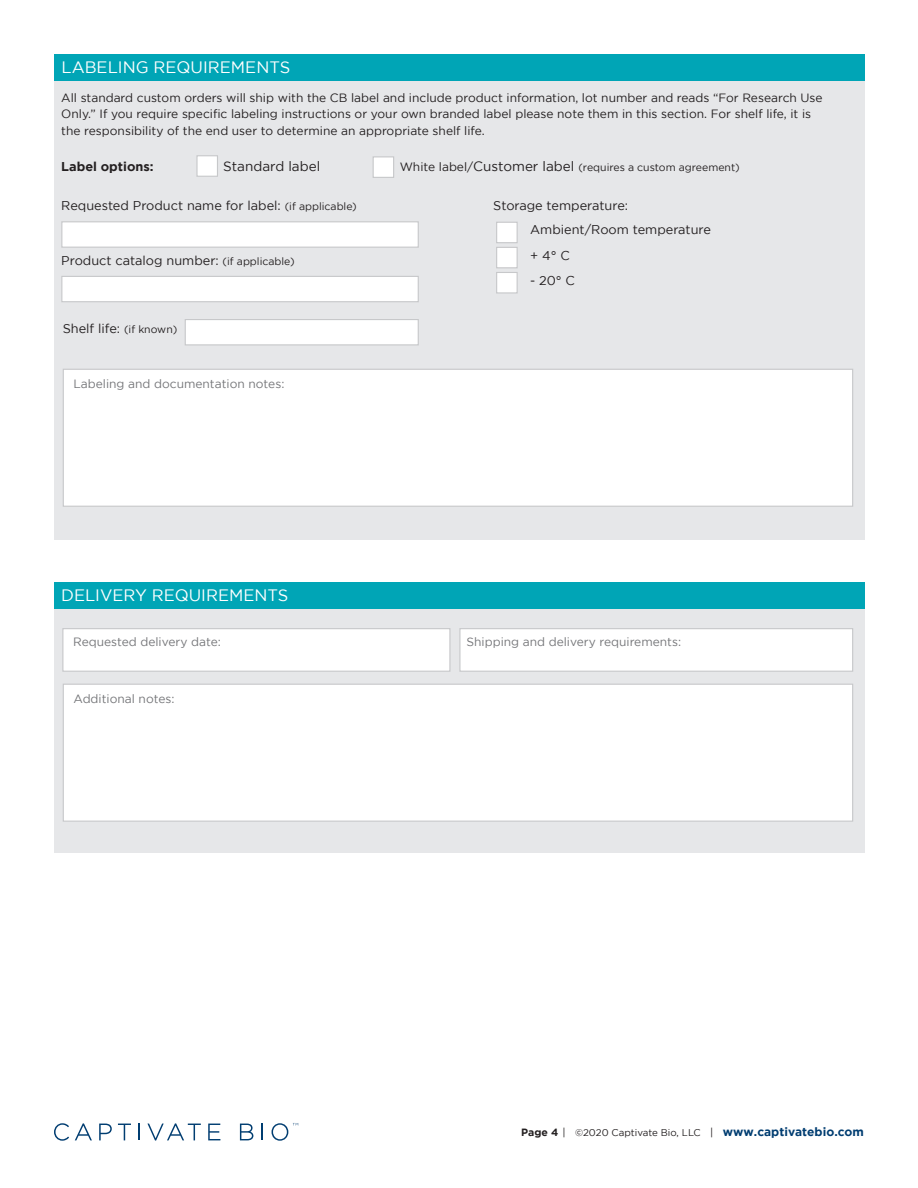
<style>
.page{position:relative;width:918px;height:1188px;background:#fff}
.page>*{position:absolute;margin:0;border:0;box-sizing:border-box;transform-origin:0 0}
.t1{font:16.5px "Gotham";color:#fff}
.t2{font:13.5px "Gotham";color:#231f20}
.t3{font:12.75px "Gotham";color:#231f20}
.t4{font:700 12.75px "Gotham";color:#231f20}
.t5{font:12px/16.5px "Gotham";color:#231f20}
.t6{font:12px "Gotham";color:#757679}
.t7{font:10.5px "Gotham";color:#231f20}
.t8{font:9.75px "Gotham";color:#231f20}
.s1{font-size:12px}
.s2{font-size:13.5px}
.s3{font-size:10.5px}
.s4{font-weight:700;font-size:10.5px}
.s5{font-weight:700;font-size:12px;color:#003d71}
</style>
<div class="page">
<svg style="left:54px;top:1123px;width:15px;height:18px"></svg>
<svg style="left:75px;top:1123px;width:17px;height:17px"></svg>
<svg style="left:99px;top:1124px;width:13px;height:16px"></svg>
<svg style="left:118px;top:1124px;width:13px;height:16px"></svg>
<svg style="left:139px;top:1124px;width:1px;height:16px"></svg>
<svg style="left:147px;top:1123px;width:54px;height:18px"></svg>
<svg style="left:208px;top:1124px;width:12px;height:16px"></svg>
<svg style="left:240px;top:1124px;width:13px;height:16px"></svg>
<svg style="left:262px;top:1124px;width:1px;height:16px"></svg>
<svg style="left:272px;top:1123px;width:26px;height:18px"></svg>
<div style="left:54px;top:73px;width:810px;height:467px;background:#e6e7e9"></div>
<div style="left:54px;top:54px;width:810px;height:27px;background:#00a5b6"></div>
<div style="left:63px;top:369px;width:790px;height:138px;background:#fff;border:1px solid #c7c8ca"></div>
<div style="left:196px;top:155px;width:22px;height:22px;background:#fff;border:1px solid #c7c8ca"></div>
<div style="left:61px;top:221px;width:358px;height:27px;background:#fff;border:1px solid #c7c8ca"></div>
<div style="left:373px;top:156px;width:21px;height:22px;background:#fff;border:1px solid #c7c8ca"></div>
<div style="left:61px;top:276px;width:358px;height:26px;background:#fff;border:1px solid #c7c8ca"></div>
<div style="left:496px;top:222px;width:22px;height:21px;background:#fff;border:1px solid #c7c8ca"></div>
<div style="left:496px;top:247px;width:22px;height:21px;background:#fff;border:1px solid #c7c8ca"></div>
<div style="left:496px;top:272px;width:22px;height:22px;background:#fff;border:1px solid #c7c8ca"></div>
<div style="left:185px;top:319px;width:234px;height:26px;background:#fff;border:1px solid #c7c8ca"></div>
<div style="left:54px;top:601px;width:810px;height:252px;background:#e6e7e9"></div>
<div style="left:54px;top:582px;width:810px;height:27px;background:#00a5b6"></div>
<div style="left:62px;top:628px;width:388px;height:44px;background:#fff;border:1px solid #c7c8ca"></div>
<div style="left:459px;top:628px;width:394px;height:44px;background:#fff;border:1px solid #c7c8ca"></div>
<div style="left:63px;top:684px;width:790px;height:138px;background:#fff;border:1px solid #c7c8ca"></div>
<p class="t1" style="left:61px;top:58px;width:230px">LABELING REQUIREMENTS</p>
<p class="t5" style="left:61px;top:89px;width:763px">All standard custom orders will ship with the CB label and include product information, lot number and reads “For Research Use<br>Only.” If you require specific labeling instructions or your own branded label please note them in this section. For shelf life, it is the responsibility of the end user to determine an appropriate shelf life.</p>
<p class="t4" style="left:61px;top:159px;width:94px">Label options:</p>
<p class="t2" style="left:223px;top:159px;width:99px">Standard label</p>
<p class="t7" style="left:400px;top:161px;width:342px"><span class="s1">White label/</span><span class="s2">Customer label</span> (requires a custom agreement)</p>
<p class="t3" style="left:61px;top:199px;width:297px">Requested Product name for label: <span class="s3">(if applicable)</span></p>
<p class="t3" style="left:493px;top:199px;width:136px">Storage temperature:</p>
<p class="t3" style="left:61px;top:253px;width:235px">Product catalog number: <span class="s3">(if applicable)</span></p>
<p class="t3" style="left:63px;top:321px;width:116px">Shelf life: <span class="s3">(if known)</span></p>
<p class="t6" style="left:73px;top:377px;width:212px">Labeling and documentation notes:</p>
<p class="t3" style="left:530px;top:222px;width:182px">Ambient/Room temperature</p>
<p class="t3" style="left:530px;top:248px;width:41px">+ 4° C</p>
<p class="t3" style="left:530px;top:273px;width:46px">- 20° C</p>
<p class="t1" style="left:61px;top:586px;width:229px">DELIVERY REQUIREMENTS</p>
<p class="t6" style="left:73px;top:635px;width:149px">Requested delivery date:</p>
<p class="t6" style="left:467px;top:635px;width:216px">Shipping and delivery requirements:</p>
<p class="t6" style="left:73px;top:692px;width:103px">Additional notes:</p>
<p class="t8" style="left:521px;top:1128px;width:344px"><span class="s4">Page 4</span> <span class="s3">|</span> ©2020 Captivate Bio, LLC <span class="s3">|</span> <span class="s5">www.captivatebio.com</span></p>
</div>
